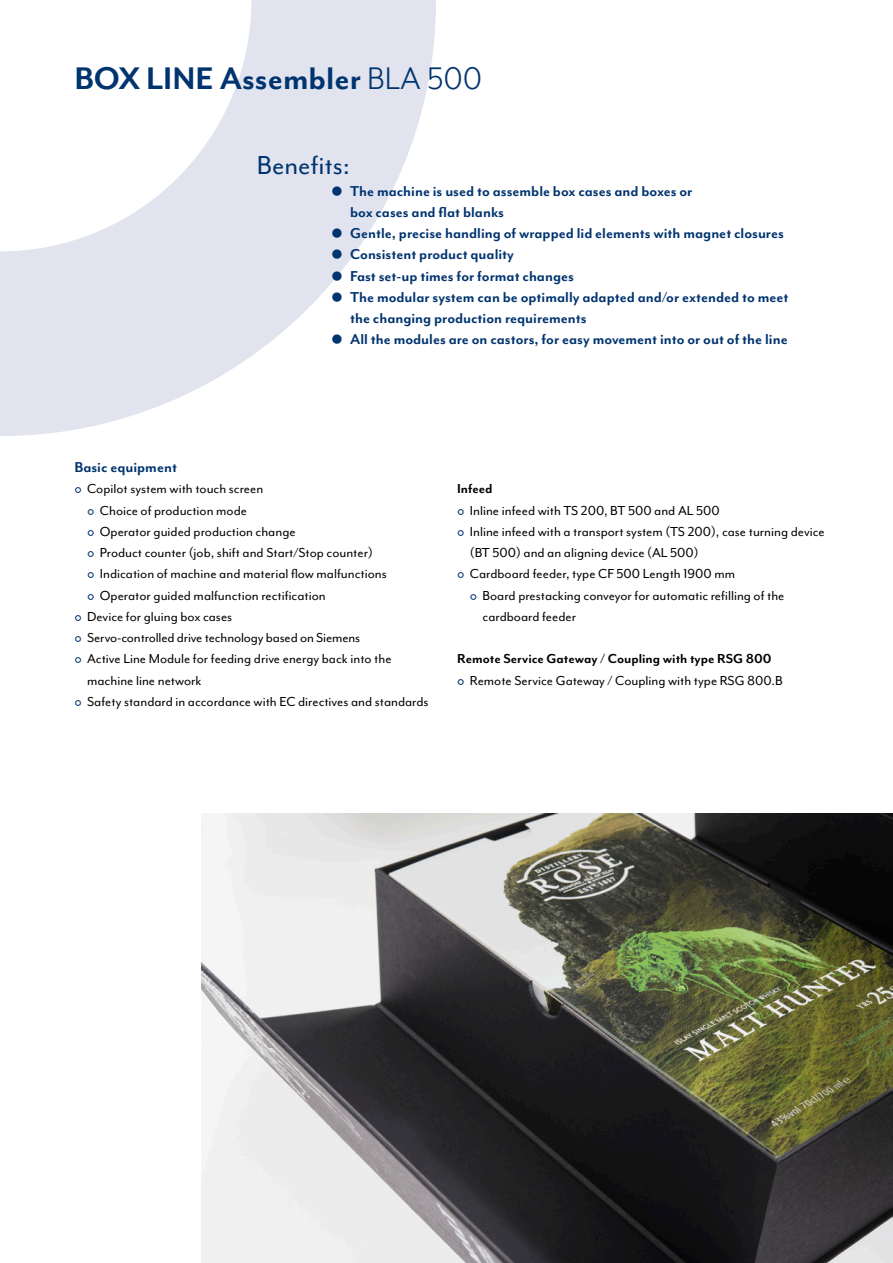
<style>
.page{position:relative;width:893px;height:1263px;background:#fff}
.page>*{position:absolute;margin:0;border:0;box-sizing:border-box;transform-origin:0 0}
.t1{font:700 36px "Mr Eaves Mod OT";color:#00346f}
.t2{font:30px "Mr Eaves Mod OT";color:#00346f}
.t3{font:700 16.5px/21.3px "Mr Eaves Mod OT";color:#00346f}
.t4{font:15px/21.3px "Mr Eaves Mod OT";color:#000}
.Aufzählung_1_ohne{font:700 15px "Mr Eaves Mod OT";color:#000}
.s1{font-weight:400}
.s2{font-size:19.5px;color:#00346f}
</style>
<div class="page">
<svg style="left:0;top:0;width:436px;height:436px;fill:#e1e4ef"></svg>
<img style="left:202px;top:813px;width:691px;height:450px">
<h2 class="t1" style="left:74px;top:59px;width:409px">BOX LINE Assembler <span class="s1">BLA 500</span></h2>
<h3 class="t2" style="left:257px;top:149px;width:95px">Benefits:</h3>
<p class="t3" style="left:350px;top:180px;width:344px">The machine is used to assemble box cases and boxes or box cases and flat blanks</p>
<p class="t3" style="left:350px;top:223px;width:435px">Gentle, precise handling of wrapped lid elements with magnet closures</p>
<p class="t3" style="left:350px;top:244px;width:165px">Consistent product quality</p>
<p class="t3" style="left:350px;top:265px;width:225px">Fast set-up times for format changes</p>
<p class="t3" style="left:350px;top:287px;width:440px">The modular system can be optimally adapted and/or extended to meet the changing production requirements</p>
<p class="t3" style="left:350px;top:329px;width:439px">All the modules are on castors, for easy movement into or out of the line</p>
<h4 class="t3" style="left:74px;top:457px;width:104px">Basic equipment</h4>
<p class="t4" style="left:74px;top:478px;width:190px"><span class="s2">°</span> Copilot system with touch screen</p>
<p class="t4" style="left:87px;top:499px;width:161px"><span class="s2">°</span> Choice of production mode</p>
<p class="t4" style="left:87px;top:521px;width:210px"><span class="s2">°</span> Operator guided production change</p>
<p class="t4" style="left:87px;top:542px;width:287px"><span class="s2">°</span> Product counter (job, shift and Start/Stop counter)</p>
<p class="t4" style="left:87px;top:563px;width:301px"><span class="s2">°</span> Indication of machine and material flow malfunctions</p>
<p class="t4" style="left:87px;top:584px;width:240px"><span class="s2">°</span> Operator guided malfunction rectification</p>
<p class="t4" style="left:74px;top:606px;width:159px"><span class="s2">°</span> Device for gluing box cases</p>
<p class="t4" style="left:74px;top:627px;width:287px"><span class="s2">°</span> Servo-controlled drive technology based on Siemens</p>
<p class="t4" style="left:87px;top:648px;width:306px;text-indent:-13px"><span class="s2">°</span> Active Line Module for feeding drive energy back into the machine line network</p>
<p class="t4" style="left:74px;top:691px;width:356px"><span class="s2">°</span> Safety standard in accordance with EC directives and standards</p>
<p class="Aufzählung_1_ohne" style="left:457px;top:481px;width:37px">Infeed</p>
<p class="t4" style="left:457px;top:499px;width:264px"><span class="s2">°</span> Inline infeed with TS 200, BT 500 and AL 500</p>
<p class="t4" style="left:470px;top:521px;width:356px;text-indent:-13px"><span class="s2">°</span> Inline infeed with a transport system (TS 200), case turning device (BT 500) and an aligning device (AL 500)</p>
<p class="t4" style="left:457px;top:563px;width:279px"><span class="s2">°</span> Cardboard feeder, type CF 500 Length 1900 mm</p>
<p class="t4" style="left:483px;top:584px;width:303px;text-indent:-13px"><span class="s2">°</span> Board prestacking conveyor for automatic refilling of the cardboard feeder</p>
<p class="Aufzählung_1_ohne" style="left:457px;top:651px;width:316px">Remote Service Gateway / Coupling with type RSG 800</p>
<p class="t4" style="left:457px;top:669px;width:327px"><span class="s2">°</span> Remote Service Gateway / Coupling with type RSG 800.B</p>
</div>
